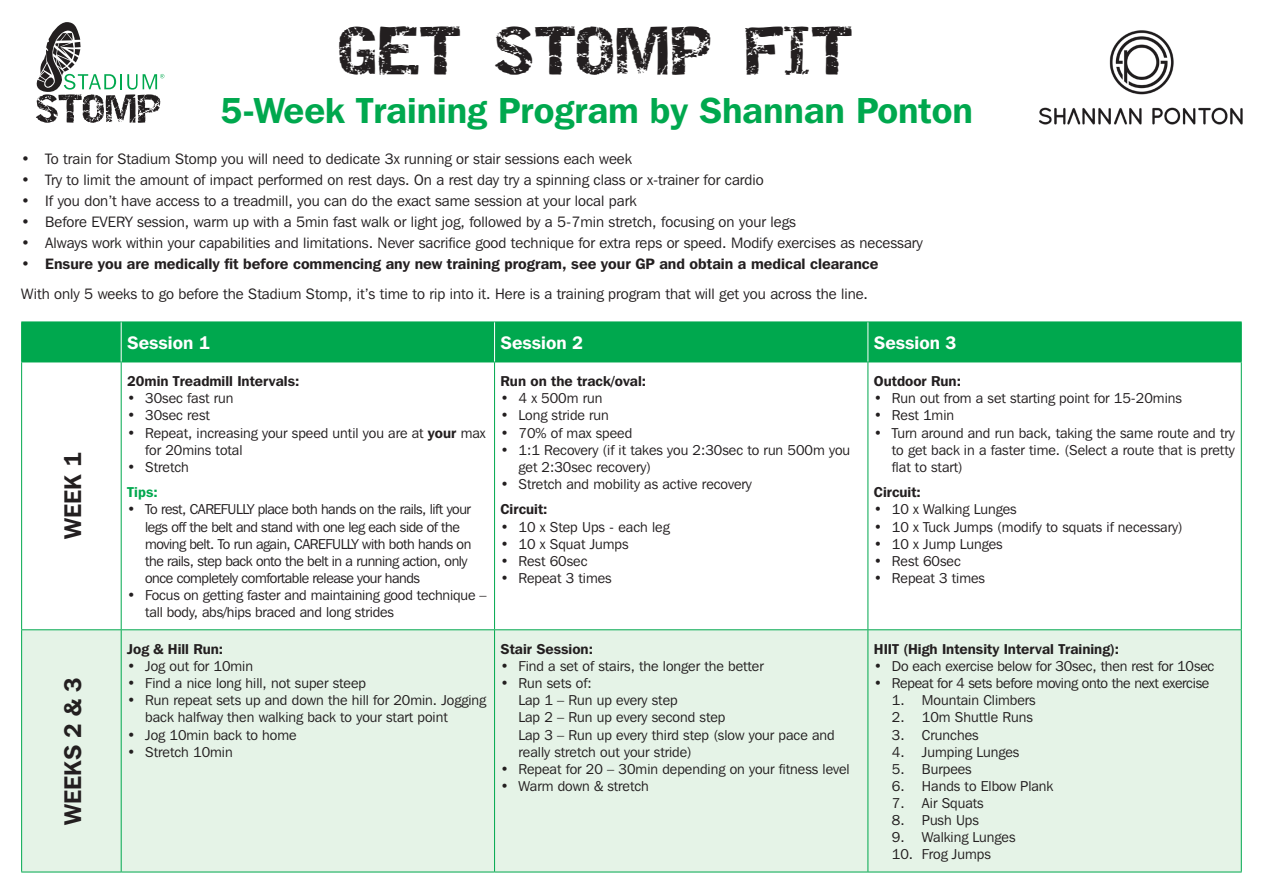
<style>
.page{position:relative;width:1263px;height:893px;background:#fff}
.page>*{position:absolute;margin:0;border:0;box-sizing:border-box;transform-origin:0 0}
.t1{font:48px "Destroy";color:#231f20}
.t2{font:600 36px "Franklin Gothic IT Cby BT";color:#00a84e}
.t3{font:600 24px "Franklin Gothic IT Cby BT";color:#231f20}
.t4{font:600 18px "Franklin Gothic IT Cby BT";color:#fff}
.t5{font:15px "Franklin Gothic IT Cby BT";color:#231f20}
.t6{font:600 15px "Franklin Gothic IT Cby BT";color:#231f20}
.t7{font:14.25px/17.1px "Franklin Gothic IT Cby BT";color:#231f20}
.t8{font:14.25px/17.1px "Franklin Gothic IT Cby BT";letter-spacing:-.03em;color:#231f20}
.t9{font:600 14.25px "Franklin Gothic IT Cby BT";color:#231f20}
.t10{font:14.25px "Franklin Gothic IT Cby BT";letter-spacing:-.02em;color:#231f20}
.t11{font:600 14.25px "Franklin Gothic IT Cby BT";color:#00a84e}
.s1{font-weight:600}
</style>
<div class="page">
<img style="left:1039px;top:30px;width:204px;height:95px">
<svg style="left:36px;top:22px;width:128px;height:101px"></svg>
<div style="left:22px;top:323px;width:1219px;height:39px;background:#00a84e"></div>
<div style="left:22px;top:630px;width:1219px;height:242px;background:#e5f3e7"></div>
<hr style="left:21px;top:322px;width:100px;height:1px;background:#00a84e">
<hr style="left:21px;top:322px;width:1px;height:40px;background:#00a84e">
<hr style="left:121px;top:322px;width:374px;height:1px;background:#00a84e">
<hr style="left:495px;top:322px;width:373px;height:1px;background:#00a84e">
<hr style="left:868px;top:322px;width:374px;height:1px;background:#00a84e">
<hr style="left:1241px;top:322px;width:1px;height:40px;background:#00a84e">
<hr style="left:21px;top:362px;width:100px;height:1px;background:#00a84e">
<hr style="left:21px;top:362px;width:1px;height:267px;background:#00a84e">
<hr style="left:121px;top:362px;width:374px;height:1px;background:#00a84e">
<hr style="left:121px;top:362px;width:1px;height:267px;background:#00a84e">
<hr style="left:495px;top:362px;width:373px;height:1px;background:#00a84e">
<hr style="left:494px;top:362px;width:1px;height:267px;background:#00a84e">
<hr style="left:868px;top:362px;width:374px;height:1px;background:#00a84e">
<hr style="left:867px;top:362px;width:1px;height:267px;background:#00a84e">
<hr style="left:1241px;top:362px;width:1px;height:267px;background:#00a84e">
<hr style="left:21px;top:872px;width:100px;height:1px;background:#00a84e">
<hr style="left:121px;top:872px;width:374px;height:1px;background:#00a84e">
<hr style="left:495px;top:872px;width:373px;height:1px;background:#00a84e">
<hr style="left:868px;top:872px;width:374px;height:1px;background:#00a84e">
<hr style="left:21px;top:629px;width:100px;height:1px;background:#00a84e">
<hr style="left:21px;top:630px;width:1px;height:242px;background:#00a84e">
<hr style="left:121px;top:629px;width:374px;height:1px;background:#00a84e">
<hr style="left:121px;top:630px;width:1px;height:242px;background:#00a84e">
<hr style="left:495px;top:629px;width:373px;height:1px;background:#00a84e">
<hr style="left:494px;top:630px;width:1px;height:242px;background:#00a84e">
<hr style="left:868px;top:629px;width:374px;height:1px;background:#00a84e">
<hr style="left:867px;top:630px;width:1px;height:242px;background:#00a84e">
<hr style="left:1241px;top:630px;width:1px;height:242px;background:#00a84e">
<hr style="left:121px;top:322px;width:1px;height:40px;background:#fff">
<hr style="left:494px;top:322px;width:1px;height:40px;background:#fff">
<hr style="left:867px;top:322px;width:1px;height:40px;background:#fff">
<h1 class="t1" style="left:340px;top:21px;width:516px">GET STOMP FIT</h1>
<h2 class="t2" style="left:221px;top:88px;width:754px">5-Week Training Program by Shannan Ponton</h2>
<p class="t5" style="left:21px;top:150px;width:612px">• To train for Stadium Stomp you will need to dedicate 3x running or stair sessions each week</p>
<p class="t5" style="left:21px;top:171px;width:744px">• Try to limit the amount of impact performed on rest days. On a rest day try a spinning class or x-trainer for cardio</p>
<p class="t5" style="left:21px;top:192px;width:617px">• If you don’t have access to a treadmill, you can do the exact same session at your local park</p>
<p class="t5" style="left:21px;top:213px;width:776px">• Before EVERY session, warm up with a 5min fast walk or light jog, followed by a 5-7min stretch, focusing on your legs</p>
<p class="t5" style="left:21px;top:234px;width:903px">• Always work within your capabilities and limitations. Never sacrifice good technique for extra reps or speed. Modify exercises as necessary</p>
<p class="t6" style="left:21px;top:254px;width:859px">• Ensure you are medically fit before commencing any new training program, see your GP and obtain a medical clearance</p>
<p class="t5" style="left:21px;top:284px;width:848px">With only 5 weeks to go before the Stadium Stomp, it’s time to rip into it. Here is a training program that will get you across the line.</p>
<p class="t4" style="left:127px;top:332px;width:84px">Session 1</p>
<p class="t4" style="left:501px;top:332px;width:84px">Session 2</p>
<p class="t4" style="left:874px;top:332px;width:84px">Session 3</p>
<h3 class="t3" style="left:58px;top:539px;width:88px;rotate:-90deg">WEEK 1</h3>
<h3 class="t3" style="left:58px;top:825px;width:149px;rotate:-90deg">WEEKS 2 &amp; 3</h3>
<p class="t9" style="left:127px;top:372px;width:174px">20min Treadmill Intervals:</p>
<p class="t7" style="left:127px;top:390px;width:108px">• 30sec fast run</p>
<p class="t7" style="left:127px;top:407px;width:84px">• 30sec rest</p>
<p class="t7" style="left:145px;top:424px;width:342px;text-indent:-18px">• Repeat, increasing your speed until you are at <span class="s1">your</span> max for 20mins total</p>
<p class="t7" style="left:127px;top:458px;width:63px">• Stretch</p>
<p class="t11" style="left:127px;top:483px;width:32px">Tips:</p>
<p class="t8" style="left:145px;top:501px;width:328px;text-indent:-18px">• To rest, CAREFULLY place both hands on the rails, lift your legs off the belt and stand with one leg each side of the moving belt. To run again, CAREFULLY with both hands on the rails, step back onto the belt in a running action, only once completely comfortable release your hands</p>
<p class="t7" style="left:145px;top:586px;width:343px;text-indent:-18px">• Focus on getting faster and maintaining good technique – tall body, abs/hips braced and long strides</p>
<p class="t9" style="left:127px;top:640px;width:98px">Jog &amp; Hill Run:</p>
<p class="t7" style="left:127px;top:657px;width:127px">• Jog out for 10min</p>
<p class="t7" style="left:127px;top:674px;width:240px">• Find a nice long hill, not super steep</p>
<p class="t7" style="left:145px;top:692px;width:343px;text-indent:-18px">• Run repeat sets up and down the hill for 20min. Jogging back halfway then walking back to your start point</p>
<p class="t7" style="left:127px;top:726px;width:171px">• Jog 10min back to home</p>
<p class="t7" style="left:127px;top:743px;width:107px">• Stretch 10min</p>
<p class="t9" style="left:501px;top:372px;width:147px">Run on the track/oval:</p>
<p class="t7" style="left:501px;top:390px;width:103px">• 4 x 500m run</p>
<p class="t7" style="left:501px;top:407px;width:110px">• Long stride run</p>
<p class="t7" style="left:501px;top:424px;width:133px">• 70% of max speed</p>
<p class="t7" style="left:519px;top:441px;width:333px;text-indent:-18px">• 1:1 Recovery (if it takes you 2:30sec to run 500m you get 2:30sec recovery)</p>
<p class="t7" style="left:501px;top:475px;width:253px">• Stretch and mobility as active recovery</p>
<p class="t9" style="left:501px;top:500px;width:49px">Circuit:</p>
<p class="t7" style="left:501px;top:518px;width:171px">• 10 x Step Ups - each leg</p>
<p class="t7" style="left:501px;top:535px;width:130px">• 10 x Squat Jumps</p>
<p class="t7" style="left:501px;top:552px;width:88px">• Rest 60sec</p>
<p class="t7" style="left:501px;top:569px;width:113px">• Repeat 3 times</p>
<p class="t9" style="left:501px;top:640px;width:94px">Stair Session:</p>
<p class="t7" style="left:501px;top:657px;width:265px">• Find a set of stairs, the longer the better</p>
<p class="t7" style="left:519px;top:674px;width:318px;text-indent:-18px">• Run sets of:<br>Lap 1 – Run up every step<br>Lap 2 – Run up every second step<br>Lap 3 – Run up every third step (slow your pace and really stretch out your stride)</p>
<p class="t7" style="left:501px;top:760px;width:351px">• Repeat for 20 – 30min depending on your fitness level</p>
<p class="t7" style="left:501px;top:777px;width:150px">• Warm down &amp; stretch</p>
<p class="t9" style="left:874px;top:372px;width:89px">Outdoor Run:</p>
<p class="t7" style="left:874px;top:390px;width:309px">• Run out from a set starting point for 15-20mins</p>
<p class="t7" style="left:874px;top:407px;width:82px">• Rest 1min</p>
<p class="t7" style="left:892px;top:424px;width:344px;text-align:justify;text-indent:-18px">• Turn around and run back, taking the same route and try to get back in a faster time. (Select a route that is pretty flat to start)</p>
<p class="t9" style="left:874px;top:483px;width:49px">Circuit:</p>
<p class="t7" style="left:874px;top:501px;width:144px">• 10 x Walking Lunges</p>
<p class="t7" style="left:874px;top:518px;width:310px">• 10 x Tuck Jumps (modify to squats if necessary)</p>
<p class="t7" style="left:874px;top:535px;width:130px">• 10 x Jump Lunges</p>
<p class="t7" style="left:874px;top:552px;width:88px">• Rest 60sec</p>
<p class="t7" style="left:874px;top:569px;width:113px">• Repeat 3 times</p>
<p class="t9" style="left:874px;top:640px;width:247px">HIIT (High Intensity Interval Training):</p>
<p class="t7" style="left:874px;top:657px;width:342px">• Do each exercise below for 30sec, then rest for 10sec</p>
<p class="t10" style="left:874px;top:674px;width:337px">• Repeat for 4 sets before moving onto the next exercise</p>
<p class="t7" style="left:892px;top:692px;width:145px">1. Mountain Climbers</p>
<p class="t7" style="left:892px;top:709px;width:142px">2. 10m Shuttle Runs</p>
<p class="t7" style="left:892px;top:726px;width:88px">3. Crunches</p>
<p class="t7" style="left:892px;top:743px;width:129px">4. Jumping Lunges</p>
<p class="t7" style="left:892px;top:760px;width:81px">5. Burpees</p>
<p class="t7" style="left:892px;top:777px;width:163px">6. Hands to Elbow Plank</p>
<p class="t7" style="left:892px;top:794px;width:93px">7. Air Squats</p>
<p class="t7" style="left:892px;top:811px;width:89px">8. Push Ups</p>
<p class="t7" style="left:892px;top:828px;width:125px">9. Walking Lunges</p>
<p class="t7" style="left:892px;top:845px;width:101px">10. Frog Jumps</p>
</div>
